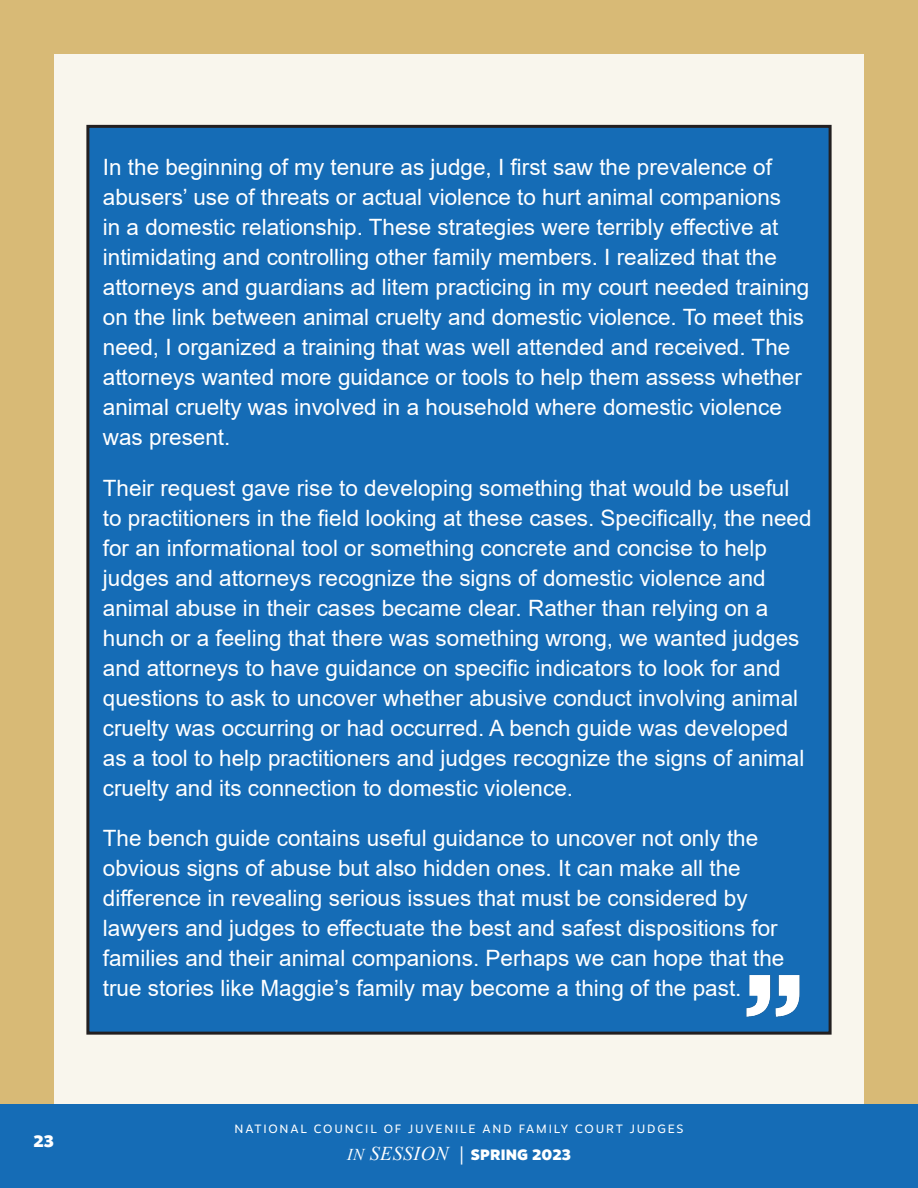
<style>
.page{position:relative;width:918px;height:1188px;background:#fff}
.page>*{position:absolute;margin:0;border:0;box-sizing:border-box;transform-origin:0 0}
.Body_Text{font:22.5px/30px "Arial";color:#fff}
.t1{font:900 16.5px "Motiva Sans";color:#fff}
.t2{font:900 15px "Motiva Sans";letter-spacing:.01em;color:#fff}
.t3{font:12px "Motiva Sans";letter-spacing:.15em;color:#fff}
.s1{font-family:"Times New Roman";font-weight:400;font-style:italic;font-size:16.5px}
.s2{font-family:"Times New Roman";font-weight:400;font-style:italic;font-size:19.5px}
.s3{font-family:"Times New Roman";font-weight:700;font-style:italic}
</style>
<div class="page">
<div style="left:0;top:1104px;width:918px;height:84px;background:#156cb6"></div>
<div style="left:0;top:0;width:918px;height:1104px;background:#d8ba76"></div>
<div style="left:54px;top:54px;width:810px;height:1050px;background:#f9f6ed"></div>
<div style="left:88px;top:126px;width:742px;height:907px;background:#156cb6"></div>
<img style="left:727px;top:975px;width:91px;height:60px">
<p class="Body_Text" style="left:103px;top:152px;width:708px">In the beginning of my tenure as judge, I first saw the prevalence of abusers’ use of threats or actual violence to hurt animal companions<br>in a domestic relationship. These strategies were terribly effective at intimidating and controlling other family members. I realized that the attorneys and guardians ad litem practicing in my court needed training on the link between animal cruelty and domestic violence. To meet this need, I organized a training that was well attended and received. The attorneys wanted more guidance or tools to help them assess whether animal cruelty was involved in a household where domestic violence was present.</p>
<p class="Body_Text" style="left:103px;top:473px;width:710px">Their request gave rise to developing something that would be useful to practitioners in the field looking at these cases. Specifically, the need for an informational tool or something concrete and concise to help judges and attorneys recognize the signs of domestic violence and animal abuse in their cases became clear. Rather than relying on a hunch or a feeling that there was something wrong, we wanted judges and attorneys to have guidance on specific indicators to look for and questions to ask to uncover whether abusive conduct involving animal cruelty was occurring or had occurred. A bench guide was developed as a tool to help practitioners and judges recognize the signs of animal cruelty and its connection to domestic violence.</p>
<p class="Body_Text" style="left:103px;top:823px;width:683px">The bench guide contains useful guidance to uncover not only the obvious signs of abuse but also hidden ones. It can make all the difference in revealing serious issues that must be considered by lawyers and judges to effectuate the best and safest dispositions for families and their animal companions. Perhaps we can hope that the true stories like Maggie’s family may become a thing of the past.</p>
<p class="t1" style="left:33px;top:1129px;width:22px">23</p>
<p class="t3" style="left:235px;top:1120px;width:450px">NATIONAL COUNCIL OF JUVENILE AND FAMILY COURT JUDGES</p>
<p class="t2" style="left:347px;top:1144px;width:226px"><span class="s1">IN</span> <span class="s2">SESSION</span> <span class="s3">│</span> SPRING 2023</p>
</div>
